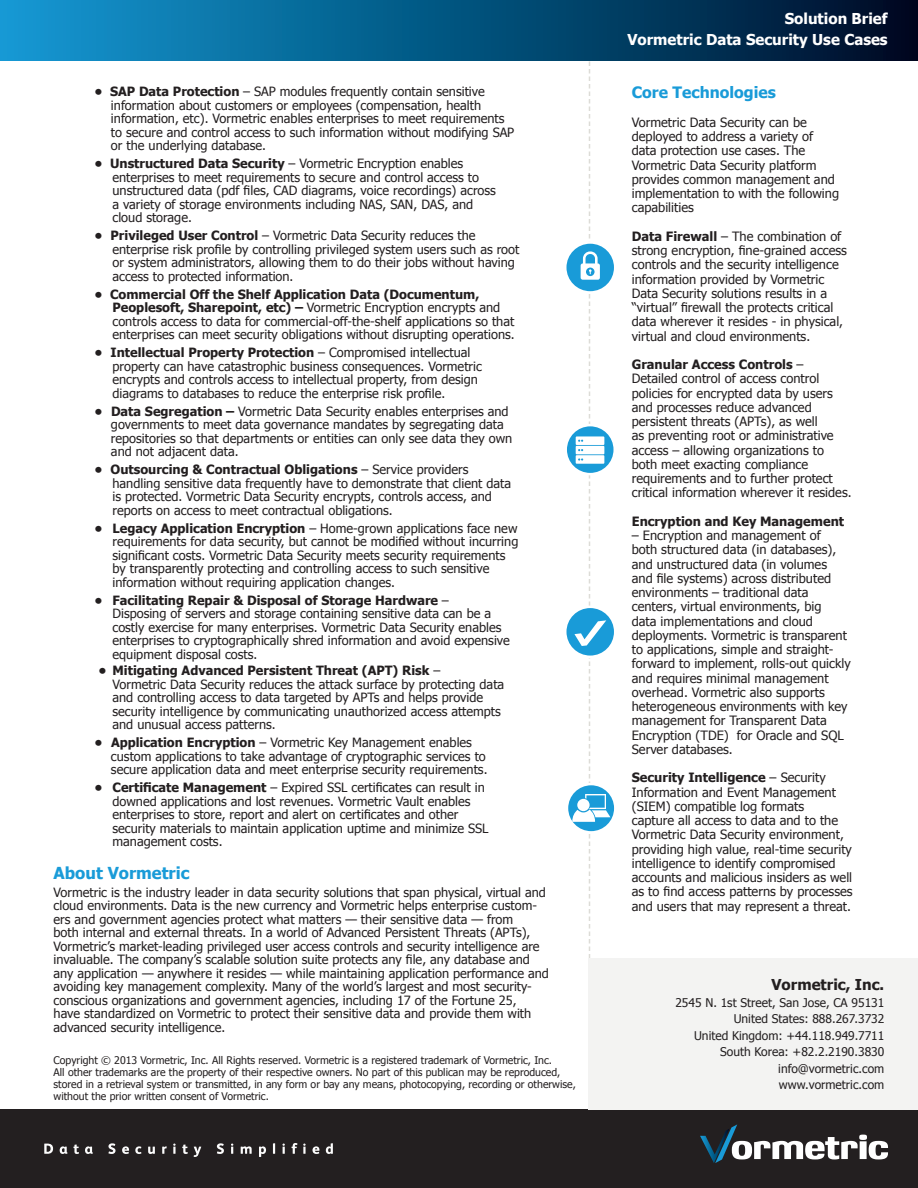
<style>
.page{position:relative;width:918px;height:1188px;background:#fff}
.page>*{position:absolute;margin:0;border:0;box-sizing:border-box;transform-origin:0 0}
.Main_Header{font:700 16.5px "Tahoma";color:#199bd8}
.Style-3{font:700 15.6px "Tahoma";color:#199bd8}
.t1{font:700 15px/21px "Tahoma";color:#fff;text-align:right}
.Body_Copy{font:700 15px "Tahoma";color:#231f20}
.Style-3-2{font:12.9px/14.2px "Tahoma";color:#231f20}
.Style-3-3{font:700 12.9px "Tahoma";color:#231f20}
.Main_Header-2{font:12.75px/13.5px "Tahoma";color:#231f20}
.Body_Copy-2{font:12px/16.5px "Tahoma";color:#231f20;text-align:right}
.Body_Copy-3{font:10.5px/12px "Tahoma";color:#231f20}
.s1{font-weight:700}
</style>
<div class="page">
<div style="left:0;top:0;width:918px;height:60px;background:linear-gradient(to right,#119bd5,#000c27)"></div>
<div style="left:0;top:1110px;width:918px;height:78px;background:#231f20"></div>
<svg style="left:44px;top:1144px;width:9px;height:10px"></svg>
<svg style="left:60px;top:1146px;width:7px;height:8px"></svg>
<svg style="left:73px;top:1145px;width:6px;height:9px"></svg>
<svg style="left:85px;top:1146px;width:8px;height:8px"></svg>
<svg style="left:108px;top:1143px;width:8px;height:11px"></svg>
<svg style="left:122px;top:1146px;width:7px;height:8px"></svg>
<svg style="left:135px;top:1146px;width:6px;height:8px"></svg>
<svg style="left:148px;top:1147px;width:7px;height:7px"></svg>
<svg style="left:162px;top:1146px;width:5px;height:8px"></svg>
<svg style="left:173px;top:1144px;width:3px;height:10px"></svg>
<svg style="left:182px;top:1145px;width:6px;height:9px"></svg>
<svg style="left:194px;top:1147px;width:7px;height:10px"></svg>
<svg style="left:217px;top:1143px;width:7px;height:11px"></svg>
<svg style="left:231px;top:1144px;width:2px;height:10px"></svg>
<svg style="left:241px;top:1146px;width:11px;height:8px"></svg>
<svg style="left:259px;top:1146px;width:7px;height:11px"></svg>
<svg style="left:273px;top:1143px;width:2px;height:11px"></svg>
<svg style="left:282px;top:1144px;width:3px;height:10px"></svg>
<svg style="left:292px;top:1143px;width:5px;height:11px"></svg>
<svg style="left:303px;top:1144px;width:3px;height:10px"></svg>
<svg style="left:313px;top:1146px;width:6px;height:8px"></svg>
<svg style="left:326px;top:1143px;width:7px;height:11px"></svg>
<svg style="left:700px;top:1124px;width:188px;height:39px"></svg>
<div style="left:566px;top:244px;width:48px;height:47px;background:#199bd8;border-radius:50%"></div>
<svg style="left:567px;top:426px;width:47px;height:47px"></svg>
<div style="left:566px;top:608px;width:48px;height:48px;background:#199bd8;border-radius:50%"></div>
<svg style="left:566px;top:783px;width:50px;height:51px"></svg>
<div style="left:568px;top:785px;width:46px;height:46px;background:#199bd8;border-radius:50%"></div>
<svg style="left:572px;top:62px;width:38px;height:1046px"></svg>
<div style="left:589px;top:958px;width:329px;height:152px;background:#f3f3f2"></div>
<p class="Main_Header-2" style="left:111px;top:84px;width:405px;text-indent:-16px"><span class="s1">• SAP Data Protection</span> – SAP modules frequently contain sensitive information about customers or employees (compensation, health information, etc). Vormetric enables enterprises to meet requirements to secure and control access to such information without modifying SAP or the underlying database.</p>
<p class="Main_Header-2" style="left:113px;top:156px;width:385px;text-indent:-18px"><span class="s1">• Unstructured Data Security</span> – Vormetric Encryption enables enterprises to meet requirements to secure and control access to unstructured data (pdf files, CAD diagrams, voice recordings) across a variety of storage environments including NAS, SAN, DAS, and cloud storage.</p>
<p class="Main_Header-2" style="left:113px;top:228px;width:408px;text-indent:-18px"><span class="s1">• Privileged User Control</span> – Vormetric Data Security reduces the enterprise risk profile by controlling privileged system users such as root or system administrators, allowing them to do their jobs without having access to protected information.</p>
<p class="Main_Header-2" style="left:113px;top:287px;width:404px;text-indent:-18px"><span class="s1">• Commercial Off the Shelf Application Data (Documentum, Peoplesoft, Sharepoint, etc) –</span> Vormetric Encryption encrypts and controls access to data for commercial-off-the-shelf applications so that enterprises can meet security obligations without disrupting operations.</p>
<p class="Main_Header-2" style="left:113px;top:345px;width:371px;text-indent:-18px"><span class="s1">• Intellectual Property Protection</span> – Compromised intellectual property can have catastrophic business consequences. Vormetric encrypts and controls access to intellectual property, from design diagrams to databases to reduce the enterprise risk profile.</p>
<p class="Main_Header-2" style="left:111px;top:404px;width:403px;text-indent:-16px"><span class="s1">• Data Segregation –</span> Vormetric Data Security enables enterprises and governments to meet data governance mandates by segregating data repositories so that departments or entities can only see data they own and not adjacent data.</p>
<p class="Main_Header-2" style="left:113px;top:462px;width:400px;text-indent:-18px"><span class="s1">• Outsourcing &amp; Contractual Obligations</span> – Service providers handling sensitive data frequently have to demonstrate that client data is protected. Vormetric Data Security encrypts, controls access, and reports on access to meet contractual obligations.</p>
<p class="Main_Header-2" style="left:113px;top:521px;width:407px;text-indent:-18px"><span class="s1">• Legacy Application Encryption</span> – Home-grown applications face new requirements for data security, but cannot be modified without incurring significant costs. Vormetric Data Security meets security requirements by transparently protecting and controlling access to such sensitive information without requiring application changes.</p>
<p class="Main_Header-2" style="left:113px;top:593px;width:399px;text-indent:-18px"><span class="s1">• Facilitating Repair &amp; Disposal of Storage Hardware</span> –<br>Disposing of servers and storage containing sensitive data can be a costly exercise for many enterprises. Vormetric Data Security enables enterprises to cryptographically shred information and avoid expensive equipment disposal costs.</p>
<p class="Main_Header-2" style="left:113px;top:663px;width:393px;text-indent:-14px"><span class="s1">• Mitigating Advanced Persistent Threat (APT) Risk</span> –<br>Vormetric Data Security reduces the attack surface by protecting data and controlling access to data targeted by APTs and helps provide security intelligence by communicating unauthorized access attempts and unusual access patterns.</p>
<p class="Main_Header-2" style="left:111px;top:735px;width:378px;text-indent:-16px"><span class="s1">• Application Encryption</span> – Vormetric Key Management enables custom applications to take advantage of cryptographic services to secure application data and meet enterprise security requirements.</p>
<p class="Main_Header-2" style="left:113px;top:780px;width:378px;text-indent:-18px"><span class="s1">• Certificate Management</span> – Expired SSL certificates can result in downed applications and lost revenues. Vormetric Vault enables enterprises to store, report and alert on certificates and other security materials to maintain application uptime and minimize SSL management costs.</p>
<p class="Main_Header" style="left:54px;top:862px;width:137px">About Vormetric</p>
<p class="Main_Header-2" style="left:54px;top:885px;width:497px">Vormetric is the industry leader in data security solutions that span physical, virtual and cloud environments. Data is the new currency and Vormetric helps enterprise custom&shy;ers and government agencies protect what matters — their sensitive data — from<br>both internal and external threats. In a world of Advanced Persistent Threats (APTs), Vormetric’s market-leading privileged user access controls and security intelligence are invaluable. The company’s scalable solution suite protects any file, any database and any application — anywhere it resides — while maintaining application performance and avoiding key management complexity. Many of the world’s largest and most security&shy;conscious organizations and government agencies, including 17 of the Fortune 25,<br>have standardized on Vormetric to protect their sensitive data and provide them with advanced security intelligence.</p>
<p class="Body_Copy-3" style="left:54px;top:1054px;width:524px">Copyright © 2013 Vormetric, Inc. All Rights reserved. Vormetric is a registered trademark of Vormetric, Inc.<br>All other trademarks are the property of their respective owners. No part of this publican may be reproduced, stored in a retrieval system or transmitted, in any form or bay any means, photocopying, recording or otherwise, without the prior written consent of Vormetric.</p>
<p class="t1" style="left:627px;top:8px;width:262px">Solution Brief<br>Vormetric Data Security Use Cases</p>
<p class="Style-3" style="left:632px;top:83px;width:146px">Core Technologies</p>
<p class="Style-3-2" style="left:632px;top:115px;width:209px">Vormetric Data Security can be deployed to address a variety of data protection use cases. The<br>Vormetric Data Security platform provides common management and implementation to with the following capabilities</p>
<p class="Style-3-2" style="left:632px;top:229px;width:217px"><span class="s1">Data Firewall</span> – The combination of strong encryption, fine-grained access controls and the security intelligence information provided by Vormetric Data Security solutions results in a “virtual” firewall the protects critical data wherever it resides - in physical, virtual and cloud environments.</p>
<p class="Style-3-2" style="left:632px;top:357px;width:221px"><span class="s1">Granular Access Controls</span> – Detailed control of access control policies for encrypted data by users and processes reduce advanced persistent threats (APTs), as well<br>as preventing root or administrative access – allowing organizations to both meet exacting compliance requirements and to further protect critical information wherever it resides.</p>
<p class="Style-3-3" style="left:632px;top:513px;width:214px">Encryption and Key Management</p>
<p class="Style-3-2" style="left:632px;top:528px;width:220px">– Encryption and management of<br>both structured data (in databases), and unstructured data (in volumes and file systems) across distributed environments – traditional data centers, virtual environments, big<br>data implementations and cloud deployments. Vormetric is transparent to applications, simple and straight&shy;forward to implement, rolls-out quickly and requires minimal management overhead. Vormetric also supports heterogeneous environments with key management for Transparent Data Encryption (TDE) for Oracle and SQL Server databases.</p>
<p class="Style-3-2" style="left:632px;top:770px;width:222px"><span class="s1">Security Intelligence</span> – Security Information and Event Management (SIEM) compatible log formats<br>capture all access to data and to the Vormetric Data Security environment, providing high value, real-time security intelligence to identify compromised accounts and malicious insiders as well as to find access patterns by processes and users that may represent a threat.</p>
<p class="Body_Copy" style="left:772px;top:975px;width:114px">Vormetric, Inc.</p>
<p class="Body_Copy-2" style="left:675px;top:994px;width:210px">2545 N. 1st Street, San Jose, CA 95131</p>
<p class="Body_Copy-2" style="left:734px;top:1010px;width:152px">United States: 888.267.3732</p>
<p class="Body_Copy-2" style="left:694px;top:1027px;width:192px">United Kingdom: +44.118.949.7711<br>South Korea: +82.2.2190.3830 info@vormetric.com www.vormetric.com</p>
</div>
